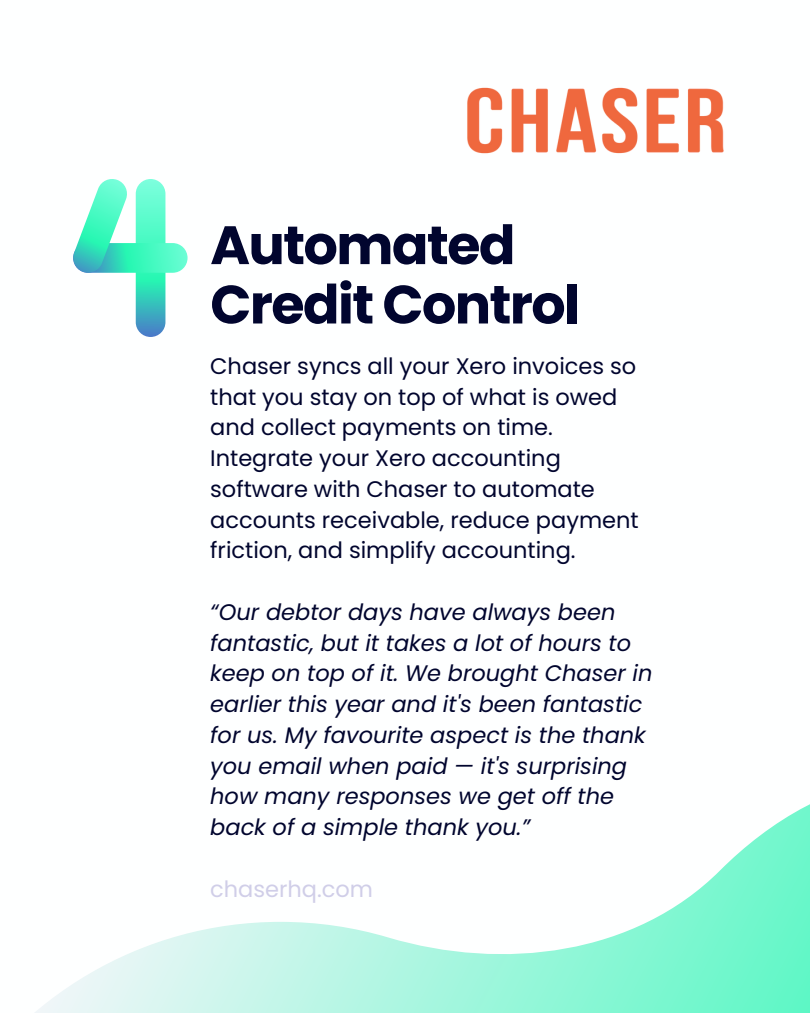
<style>
.page{position:relative;width:810px;height:1013px;background:#fff}
.page>*{position:absolute;margin:0;border:0;box-sizing:border-box;transform-origin:0 0}
.t1{font:700 53.9px "Poppins";letter-spacing:-.03em;color:#01052e}
.t2{font:italic 22.5px/30.8px "Poppins";color:#01052e}
.t3{font:22.5px/30.8px "Poppins";color:#01052e}
.t4{font:22.5px "Poppins";color:#d0cee8}
</style>
<div class="page">
<svg style="left:36px;top:804px;width:773px;height:208px"></svg>
<svg style="left:136px;top:179px;width:29px;height:158px;background:#4bdec5"></svg>
<svg style="left:73px;top:243px;width:114px;height:30px;background:#49fac3"></svg>
<svg style="left:73px;top:179px;width:56px;height:94px"></svg>
<img style="left:467px;top:87px;width:257px;height:67px">
<p class="t1" style="left:210px;top:207px;width:306px">Automated</p>
<p class="t1" style="left:210px;top:267px;width:371px">Credit Control</p>
<p class="t3" style="left:210px;top:350px;width:430px">Chaser syncs all your Xero invoices so that you stay on top of what is owed and collect payments on time.<br>Integrate your Xero accounting software with Chaser to automate accounts receivable, reduce payment friction, and simplify accounting.</p>
<p class="t2" style="left:210px;top:596px;width:443px">“Our debtor days have always been fantastic, but it takes a lot of hours to keep on top of it. We brought Chaser in earlier this year and it's been fantastic for us. My favourite aspect is the thank you email when paid — it's surprising how many responses we get off the back of a simple thank you.”</p>
<p class="t4" style="left:210px;top:873px;width:164px">chaserhq.com</p>
</div>
